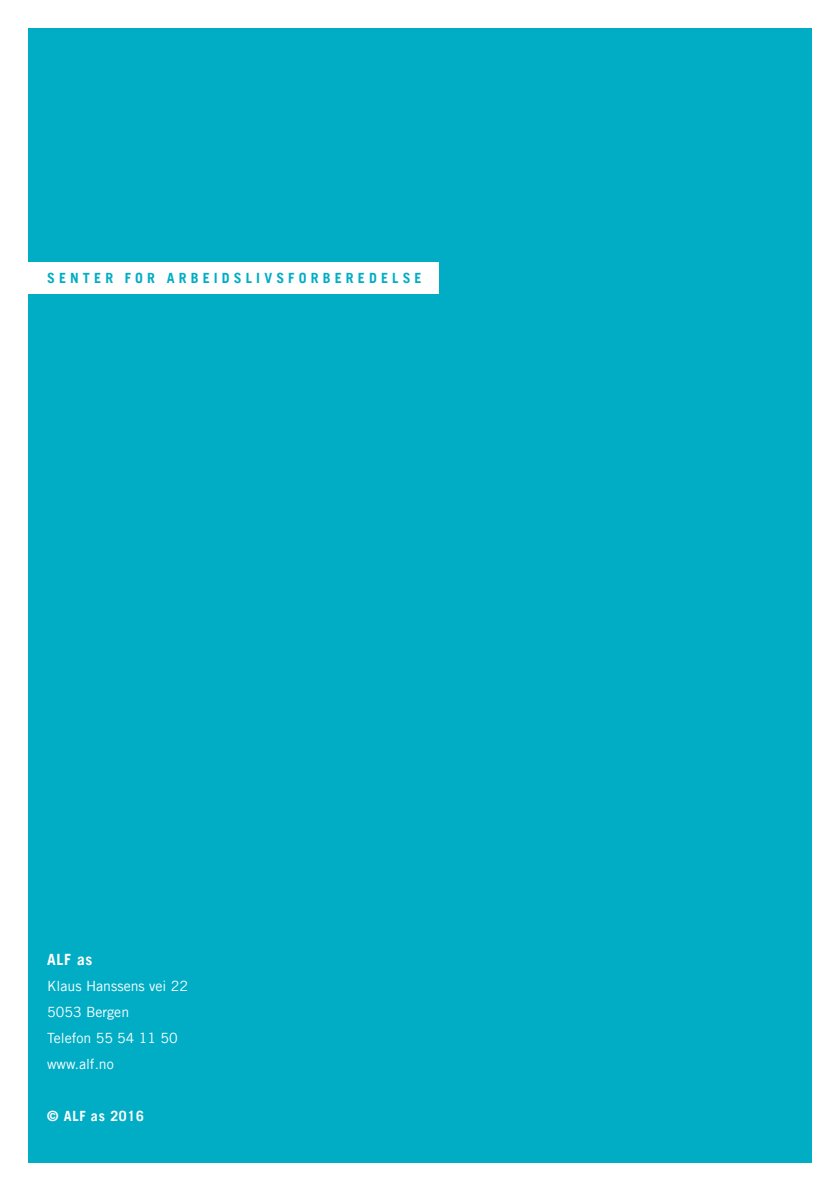
<style>
.page{position:relative;width:840px;height:1191px;background:#fff}
.page>*{position:absolute;margin:0;border:0;box-sizing:border-box;transform-origin:0 0}
.t1{font:700 15.6px "Trade Gothic LT";color:#fff}
.t2{font:14.2px/26px "Trade Gothic LT";color:#fff}
.t3{font:700 14.2px "Trade Gothic LT";letter-spacing:.29em;color:#00adc5}
.t4{font:700 14.2px "Trade Gothic LT";letter-spacing:.05em;color:#fff}
</style>
<div class="page">
<div style="left:29px;top:28px;width:782px;height:1134px;background:#00adc5"></div>
<div style="left:7px;top:262px;width:431px;height:32px;background:#fff"></div>
<p class="t3" style="left:47px;top:269px;width:376px">SENTER FOR ARBEIDSLIVSFORBEREDELSE</p>
<p class="t1" style="left:47px;top:949px;width:47px">ALF as</p>
<p class="t2" style="left:47px;top:972px;width:142px">Klaus Hanssens vei 22<br>5053 Bergen<br>Telefon 55 54 11 50 www.alf.no</p>
<p class="t4" style="left:47px;top:1107px;width:98px">© ALF as 2016</p>
</div>
